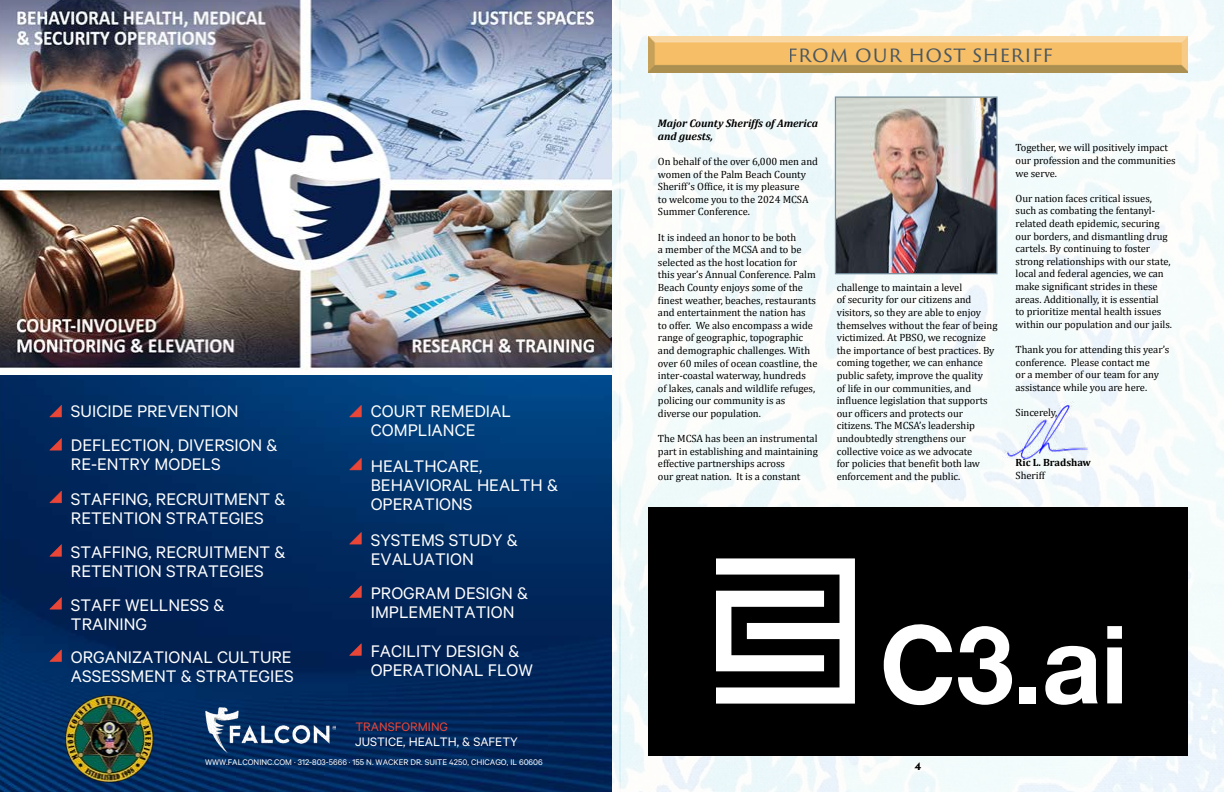
<style>
.page{position:relative;width:1224px;height:792px;background:#fff}
.page>*{position:absolute;margin:0;border:0;box-sizing:border-box;transform-origin:0 0}
.t1{font:21px "Trajan Sans Pro";letter-spacing:.02em;color:#374b5f}
.t2{font:18.9px/19.2px "Calibre";color:#fff}
.t3{font:13.8px "Calibre";color:#fff}
.t4{font:13.8px "Calibre";color:#ea4638}
.t5{font:italic 700 11px/13.2px "Cambria";letter-spacing:-.005em;color:#000}
.t6{font:10.5px/12.6px "Cambria";letter-spacing:-.005em;color:#000}
.t7{font:700 10.5px "Cambria";letter-spacing:-.005em;color:#000}
.t8{font:900 10px "Trajan Sans Pro";color:#000}
.t9{font:9.2px "Calibre";color:#fff}
</style>
<div class="page">
<img style="left:0;top:0;width:612px;height:792px">
<svg style="left:50px;top:405px;width:12px;height:12px"></svg>
<svg style="left:349px;top:405px;width:13px;height:12px"></svg>
<svg style="left:50px;top:438px;width:12px;height:12px"></svg>
<svg style="left:349px;top:458px;width:13px;height:12px"></svg>
<svg style="left:50px;top:491px;width:12px;height:12px"></svg>
<svg style="left:349px;top:532px;width:13px;height:12px"></svg>
<svg style="left:50px;top:544px;width:12px;height:13px"></svg>
<svg style="left:50px;top:597px;width:12px;height:12px"></svg>
<svg style="left:349px;top:585px;width:13px;height:13px"></svg>
<svg style="left:50px;top:650px;width:12px;height:12px"></svg>
<svg style="left:349px;top:643px;width:13px;height:13px"></svg>
<img style="left:205px;top:707px;width:130px;height:46px">
<img style="left:62px;top:691px;width:94px;height:95px">
<img style="left:619px;top:0;width:605px;height:792px">
<div style="left:640px;top:35px;width:556px;height:45px;background:#7590a1;opacity:.75"></div>
<img style="left:1003px;top:402px;width:98px;height:63px">
<img style="left:837px;top:98px;width:159px;height:174px">
<div style="left:835px;top:96px;width:163px;height:178px;border:1px solid #7590a1"></div>
<div style="left:648px;top:508px;width:540px;height:248px;background:#000"></div>
<svg style="left:716px;top:558px;width:139px;height:146px"></svg>
<svg style="left:884px;top:624px;width:68px;height:81px"></svg>
<svg style="left:958px;top:626px;width:54px;height:79px"></svg>
<div style="left:1020px;top:687px;width:16px;height:16px;background:#fff"></div>
<svg style="left:1045px;top:646px;width:53px;height:59px"></svg>
<svg style="left:1107px;top:626px;width:15px;height:77px"></svg>
<h2 class="t2" style="left:71px;top:400px;width:169px">SUICIDE PREVENTION</h2>
<h2 class="t2" style="left:371px;top:401px;width:142px">COURT REMEDIAL<br>COMPLIANCE</h2>
<h2 class="t2" style="left:71px;top:435px;width:208px">DEFLECTION, DIVERSION &amp;<br>RE-ENTRY MODELS</h2>
<h2 class="t2" style="left:371px;top:456px;width:189px">HEALTHCARE,<br>BEHAVIORAL HEALTH &amp;<br>OPERATIONS</h2>
<h2 class="t2" style="left:71px;top:488px;width:216px">STAFFING, RECRUITMENT &amp;<br>RETENTION STRATEGIES</h2>
<h2 class="t2" style="left:371px;top:530px;width:149px">SYSTEMS STUDY &amp;<br>EVALUATION</h2>
<h2 class="t2" style="left:71px;top:542px;width:216px">STAFFING, RECRUITMENT &amp;<br>RETENTION STRATEGIES</h2>
<h2 class="t2" style="left:71px;top:595px;width:155px">STAFF WELLNESS &amp;<br>TRAINING</h2>
<h2 class="t2" style="left:371px;top:583px;width:159px">PROGRAM DESIGN &amp;<br>IMPLEMENTATION</h2>
<h2 class="t2" style="left:71px;top:647px;width:224px">ORGANIZATIONAL CULTURE<br>ASSESSMENT &amp; STRATEGIES</h2>
<h2 class="t2" style="left:371px;top:641px;width:164px">FACILITY DESIGN &amp;<br>OPERATIONAL FLOW</h2>
<h3 class="t4" style="left:355px;top:719px;width:94px">TRANSFORMING</h3>
<h3 class="t3" style="left:355px;top:734px;width:164px">JUSTICE, HEALTH, &amp; SAFETY</h3>
<p class="t9" style="left:205px;top:757px;width:339px">WWW.FALCONINC.COM · 312-803-5666 · 155 N. WACKER DR. SUITE 4250, CHICAGO, IL 60606</p>
<h1 class="t1" style="left:788px;top:39px;width:267px">FROM OUR HOST SHERIFF</h1>
<p class="t5" style="left:658px;top:116px;width:162px">Major County Sheriffs of America and guests,</p>
<p class="t6" style="left:658px;top:155px;width:162px">On behalf of the over 6,000 men and women of the Palm Beach County<br>Sheriff’s Office, it is my pleasure<br>to welcome you to the 2024 MCSA<br>Summer Conference.</p>
<p class="t6" style="left:658px;top:231px;width:161px">It is indeed an honor to be both<br>a member of the MCSA and to be selected as the host location for<br>this year’s Annual Conference. Palm<br>Beach County enjoys some of the finest weather, beaches, restaurants and entertainment the nation has<br>to offer. We also encompass a wide range of geographic, topographic and demographic challenges. With over 60 miles of ocean coastline, the inter-coastal waterway, hundreds<br>of lakes, canals and wildlife refuges, policing our community is as diverse our population.</p>
<p class="t6" style="left:658px;top:432px;width:161px">The MCSA has been an instrumental part in establishing and maintaining effective partnerships across<br>our great nation. It is a constant</p>
<p class="t6" style="left:837px;top:281px;width:162px">challenge to maintain a level<br>of security for our citizens and visitors, so they are able to enjoy themselves without the fear of being victimized. At PBSO, we recognize the importance of best practices. By coming together, we can enhance public safety, improve the quality<br>of life in our communities, and influence legislation that supports our officers and protects our citizens. The MCSA’s leadership undoubtedly strengthens our collective voice as we advocate<br>for policies that benefit both law enforcement and the public.</p>
<p class="t6" style="left:1016px;top:142px;width:162px">Together, we will positively impact our profession and the communities we serve.</p>
<p class="t6" style="left:1016px;top:192px;width:158px">Our nation faces critical issues, such as combating the fentanyl&shy;related death epidemic, securing our borders, and dismantling drug cartels. By continuing to foster strong relationships with our state, local and federal agencies, we can make significant strides in these areas. Additionally, it is essential<br>to prioritize mental health issues within our population and our jails.</p>
<p class="t6" style="left:1016px;top:343px;width:155px">Thank you for attending this year’s conference. Please contact me<br>or a member of our team for any assistance while you are here.</p>
<p class="t6" style="left:1016px;top:406px;width:43px">Sincerely,</p>
<p class="t7" style="left:1016px;top:455px;width:77px">Ric L. Bradshaw</p>
<p class="t6" style="left:1016px;top:469px;width:31px">Sheriff</p>
<p class="t8" style="left:915px;top:758px;width:8px">4</p>
</div>
